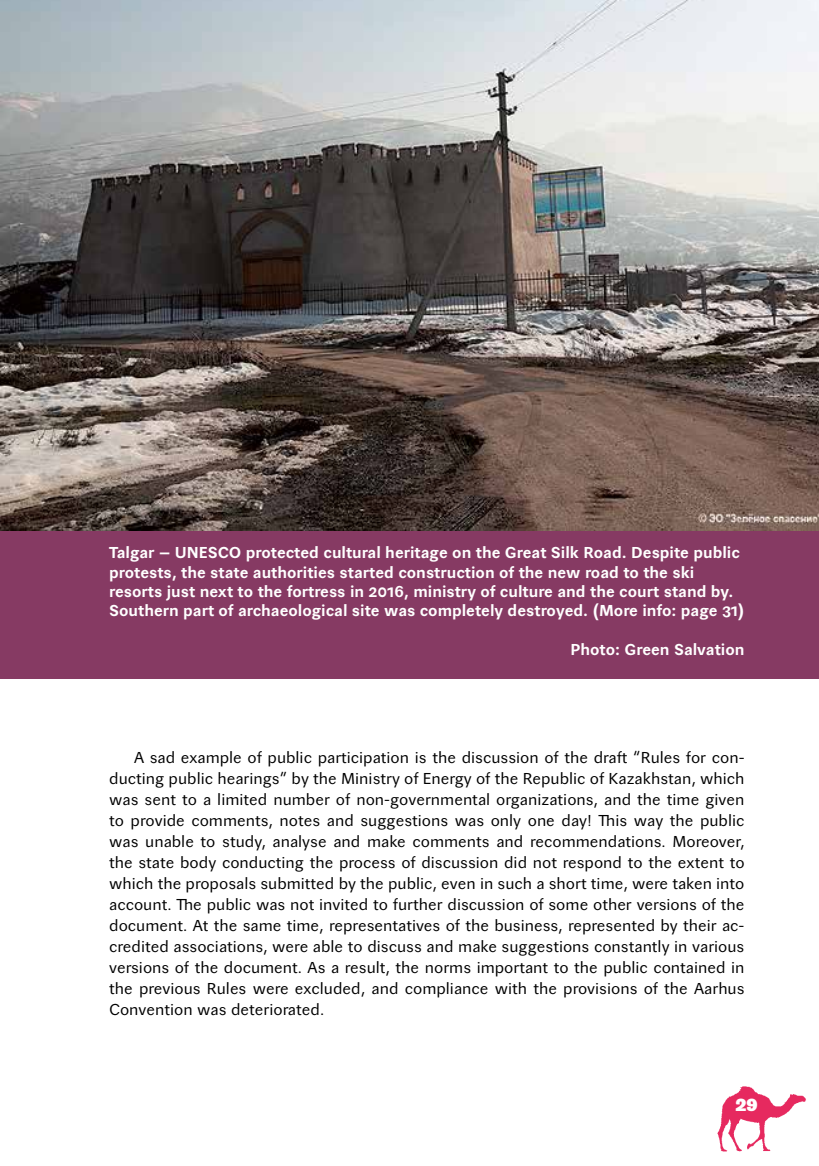
<style>
.page{position:relative;width:819px;height:1166px;background:#fff}
.page>*{position:absolute;margin:0;border:0;box-sizing:border-box;transform-origin:0 0}
.t1{font:17.5px "Trivia Grotesk R6";color:#fff}
.t2{font:15.75px/21px "Josef Sans";color:#000;text-align:justify}
.t3{font:700 15.75px/19.2px "Josef Sans";color:#fff}
</style>
<div class="page">
<img style="left:717px;top:1086px;width:89px;height:66px">
<img style="left:0;top:0;width:819px;height:531px">
<div style="left:0;top:531px;width:819px;height:147px;background:#863a63"></div>
<p class="t3" style="left:109px;top:543px;width:636px">Talgar – UNESCO protected cultural heritage on the Great Silk Road. Despite public protests, the state authorities started construction of the new road to the ski resorts just next to the fortress in 2016, ministry of culture and the court stand by.<br>Southern part of archaeological site was completely destroyed. (More info: page 31)</p>
<p class="t3" style="left:570px;top:639px;width:175px">Photo: Green Salvation</p>
<p class="t2" style="left:109px;top:747px;width:637px;text-indent:25px">A sad example of public participation is the discussion of the draft “Rules for con&shy;ducting public hearings” by the Ministry of Energy of the Republic of Kazakhstan, which was sent to a limited number of non-governmental organizations, and the time given to provide comments, notes and suggestions was only one day! This way the public was unable to study, analyse and make comments and recommendations. Moreover, the state body conducting the process of discussion did not respond to the extent to which the proposals submitted by the public, even in such a short time, were taken into account. The public was not invited to further discussion of some other versions of the document. At the same time, representatives of the business, represented by their ac&shy;credited associations, were able to discuss and make suggestions constantly in various versions of the document. As a result, the norms important to the public contained in the previous Rules were excluded, and compliance with the provisions of the Aarhus Convention was deteriorated.</p>
<p class="t1" style="left:735px;top:1095px;width:24px">29</p>
</div>
